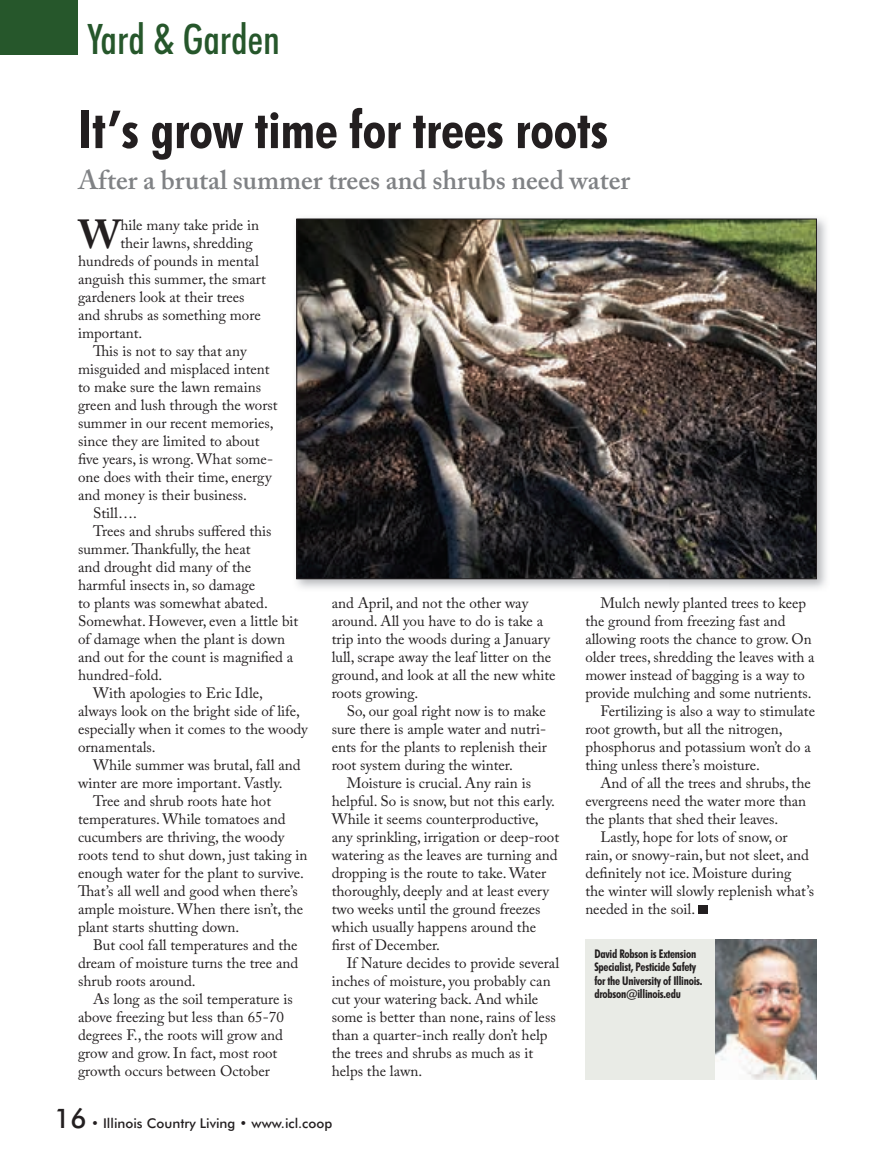
<style>
.page{position:relative;width:878px;height:1161px;background:#fff}
.page>*{position:absolute;margin:0;border:0;box-sizing:border-box;transform-origin:0 0}
.t1{font:700 condensed 52.5px "Futura BT";color:#231f20}
.t2{font:500 condensed 42.15px "Futura BT";color:#26572b}
.t3{font:700 40.35px "Adobe Caslon Pro";color:#231f20}
.t4{font:600 27px "Adobe Caslon Pro";color:#808285}
.t5{font:15px "Adobe Caslon Pro";color:#231f20}
.t6{font:500 13.5px "Futura BT";color:#231f20}
.t7{font:700 condensed 12px/13.5px "Futura BT";letter-spacing:-.02em;color:#231f20}
.s1{font-size:27px}
</style>
<div class="page">
<div style="left:585px;top:940px;width:231px;height:140px;background:#e9ebe6"></div>
<div style="left:0;top:0;width:78px;height:55px;background:#26572b"></div>
<img style="left:716px;top:940px;width:100px;height:140px">
<img style="left:296px;top:218px;width:530px;height:371px">
<img style="left:298px;top:221px;width:516px;height:356px">
<div style="left:698px;top:905px;width:9px;height:9px;background:#231f20"></div>
<p class="t2" style="left:87px;top:21px;width:194px">Yard &amp; Garden</p>
<p class="t1" style="left:78px;top:107px;width:531px">It’s grow time for trees roots</p>
<p class="t4" style="left:78px;top:170px;width:553px">After a brutal summer trees and shrubs need water</p>
<p class="t3" style="left:78px;top:219px;width:44px">W</p>
<p class="t5" style="left:120px;top:219px;width:140px">hile many take pride in</p>
<p class="t5" style="left:120px;top:237px;width:134px">their lawns, shredding</p>
<p class="t5" style="left:78px;top:255px;width:182px">hundreds of pounds in mental</p>
<p class="t5" style="left:78px;top:273px;width:189px">anguish this summer, the smart</p>
<p class="t5" style="left:78px;top:291px;width:168px">gardeners look at their trees</p>
<p class="t5" style="left:78px;top:309px;width:184px">and shrubs as something more</p>
<p class="t5" style="left:78px;top:327px;width:66px">important.</p>
<p class="t5" style="left:93px;top:345px;width:155px">This is not to say that any</p>
<p class="t5" style="left:78px;top:363px;width:193px">misguided and misplaced intent</p>
<p class="t5" style="left:78px;top:381px;width:184px">to make sure the lawn remains</p>
<p class="t5" style="left:78px;top:399px;width:201px">green and lush through the worst</p>
<p class="t5" style="left:78px;top:417px;width:197px">summer in our recent memories,</p>
<p class="t5" style="left:78px;top:435px;width:183px">since they are limited to about</p>
<p class="t5" style="left:78px;top:453px;width:196px">five years, is wrong. What some-</p>
<p class="t5" style="left:78px;top:471px;width:195px">one does with their time, energy</p>
<p class="t5" style="left:78px;top:489px;width:170px">and money is their business.</p>
<p class="t5" style="left:93px;top:507px;width:45px">Still….</p>
<p class="t5" style="left:93px;top:525px;width:180px">Trees and shrubs suffered this</p>
<p class="t5" style="left:78px;top:543px;width:174px">summer. Thankfully, the heat</p>
<p class="t5" style="left:78px;top:561px;width:175px">and drought did many of the</p>
<p class="t5" style="left:78px;top:579px;width:178px">harmful insects in, so damage</p>
<p class="t5" style="left:78px;top:597px;width:191px">to plants was somewhat abated.</p>
<p class="t5" style="left:78px;top:615px;width:222px">Somewhat. However, even a little bit</p>
<p class="t5" style="left:78px;top:633px;width:208px">of damage when the plant is down</p>
<p class="t5" style="left:78px;top:651px;width:217px">and out for the count is magnified a</p>
<p class="t5" style="left:78px;top:669px;width:86px">hundred-fold.</p>
<p class="t5" style="left:93px;top:687px;width:171px">With apologies to Eric Idle,</p>
<p class="t5" style="left:78px;top:705px;width:223px">always look on the bright side of life,</p>
<p class="t5" style="left:78px;top:723px;width:231px">especially when it comes to the woody</p>
<p class="t5" style="left:78px;top:741px;width:79px">ornamentals.</p>
<p class="t5" style="left:93px;top:759px;width:209px">While summer was brutal, fall and</p>
<p class="t5" style="left:78px;top:777px;width:206px">winter are more important. Vastly.</p>
<p class="t5" style="left:93px;top:795px;width:180px">Tree and shrub roots hate hot</p>
<p class="t5" style="left:78px;top:813px;width:209px">temperatures. While tomatoes and</p>
<p class="t5" style="left:78px;top:831px;width:208px">cucumbers are thriving, the woody</p>
<p class="t5" style="left:78px;top:849px;width:231px">roots tend to shut down, just taking in</p>
<p class="t5" style="left:78px;top:867px;width:227px">enough water for the plant to survive.</p>
<p class="t5" style="left:78px;top:885px;width:221px">That’s all well and good when there’s</p>
<p class="t5" style="left:78px;top:903px;width:227px">ample moisture. When there isn’t, the</p>
<p class="t5" style="left:78px;top:921px;width:163px">plant starts shutting down.</p>
<p class="t5" style="left:93px;top:939px;width:206px">But cool fall temperatures and the</p>
<p class="t5" style="left:78px;top:957px;width:222px">dream of moisture turns the tree and</p>
<p class="t5" style="left:78px;top:975px;width:119px">shrub roots around.</p>
<p class="t5" style="left:93px;top:993px;width:201px">As long as the soil temperature is</p>
<p class="t5" style="left:78px;top:1011px;width:207px">above freezing but less than 65-70</p>
<p class="t5" style="left:78px;top:1029px;width:206px">degrees F., the roots will grow and</p>
<p class="t5" style="left:78px;top:1047px;width:201px">grow and grow. In fact, most root</p>
<p class="t5" style="left:78px;top:1065px;width:193px">growth occurs between October</p>
<p class="t5" style="left:332px;top:597px;width:198px">and April, and not the other way</p>
<p class="t5" style="left:332px;top:615px;width:213px">around. All you have to do is take a</p>
<p class="t5" style="left:332px;top:633px;width:220px">trip into the woods during a January</p>
<p class="t5" style="left:332px;top:651px;width:221px">lull, scrape away the leaf litter on the</p>
<p class="t5" style="left:332px;top:669px;width:225px">ground, and look at all the new white</p>
<p class="t5" style="left:332px;top:687px;width:88px">roots growing.</p>
<p class="t5" style="left:347px;top:705px;width:200px">So, our goal right now is to make</p>
<p class="t5" style="left:332px;top:723px;width:216px">sure there is ample water and nutri-</p>
<p class="t5" style="left:332px;top:741px;width:217px">ents for the plants to replenish their</p>
<p class="t5" style="left:332px;top:759px;width:183px">root system during the winter.</p>
<p class="t5" style="left:347px;top:777px;width:186px">Moisture is crucial. Any rain is</p>
<p class="t5" style="left:332px;top:795px;width:225px">helpful. So is snow, but not this early.</p>
<p class="t5" style="left:332px;top:813px;width:208px">While it seems counterproductive,</p>
<p class="t5" style="left:332px;top:831px;width:229px">any sprinkling, irrigation or deep-root</p>
<p class="t5" style="left:332px;top:849px;width:227px">watering as the leaves are turning and</p>
<p class="t5" style="left:332px;top:867px;width:216px">dropping is the route to take. Water</p>
<p class="t5" style="left:332px;top:885px;width:219px">thoroughly, deeply and at least every</p>
<p class="t5" style="left:332px;top:903px;width:210px">two weeks until the ground freezes</p>
<p class="t5" style="left:332px;top:921px;width:206px">which usually happens around the</p>
<p class="t5" style="left:332px;top:939px;width:110px">first of December.</p>
<p class="t5" style="left:347px;top:957px;width:214px">If Nature decides to provide several</p>
<p class="t5" style="left:332px;top:975px;width:220px">inches of moisture, you probably can</p>
<p class="t5" style="left:332px;top:993px;width:208px">cut your watering back. And while</p>
<p class="t5" style="left:332px;top:1011px;width:225px">some is better than none, rains of less</p>
<p class="t5" style="left:332px;top:1029px;width:217px">than a quarter-inch really don’t help</p>
<p class="t5" style="left:332px;top:1047px;width:203px">the trees and shrubs as much as it</p>
<p class="t5" style="left:332px;top:1065px;width:92px">helps the lawn.</p>
<p class="t6" style="left:54px;top:1117px;width:279px"><span class="s1">16</span> • Illinois Country Living • www.icl.coop</p>
<p class="t5" style="left:600px;top:597px;width:207px">Mulch newly planted trees to keep</p>
<p class="t5" style="left:585px;top:615px;width:202px">the ground from freezing fast and</p>
<p class="t5" style="left:585px;top:633px;width:228px">allowing roots the chance to grow. On</p>
<p class="t5" style="left:585px;top:651px;width:231px">older trees, shredding the leaves with a</p>
<p class="t5" style="left:585px;top:669px;width:221px">mower instead of bagging is a way to</p>
<p class="t5" style="left:585px;top:687px;width:228px">provide mulching and some nutrients.</p>
<p class="t5" style="left:600px;top:705px;width:216px">Fertilizing is also a way to stimulate</p>
<p class="t5" style="left:585px;top:723px;width:199px">root growth, but all the nitrogen,</p>
<p class="t5" style="left:585px;top:741px;width:227px">phosphorus and potassium won’t do a</p>
<p class="t5" style="left:585px;top:759px;width:176px">thing unless there’s moisture.</p>
<p class="t5" style="left:600px;top:777px;width:212px">And of all the trees and shrubs, the</p>
<p class="t5" style="left:585px;top:795px;width:222px">evergreens need the water more than</p>
<p class="t5" style="left:585px;top:813px;width:195px">the plants that shed their leaves.</p>
<p class="t5" style="left:600px;top:831px;width:189px">Lastly, hope for lots of snow, or</p>
<p class="t5" style="left:585px;top:849px;width:225px">rain, or snowy-rain, but not sleet, and</p>
<p class="t5" style="left:585px;top:867px;width:207px">definitely not ice. Moisture during</p>
<p class="t5" style="left:585px;top:885px;width:230px">the winter will slowly replenish what’s</p>
<p class="t5" style="left:585px;top:903px;width:111px">needed in the soil.</p>
<p class="t7" style="left:594px;top:948px;width:110px">David Robson is Extension<br>Specialist, Pesticide Safety for the University of Illinois. drobson@illinois.edu</p>
</div>
